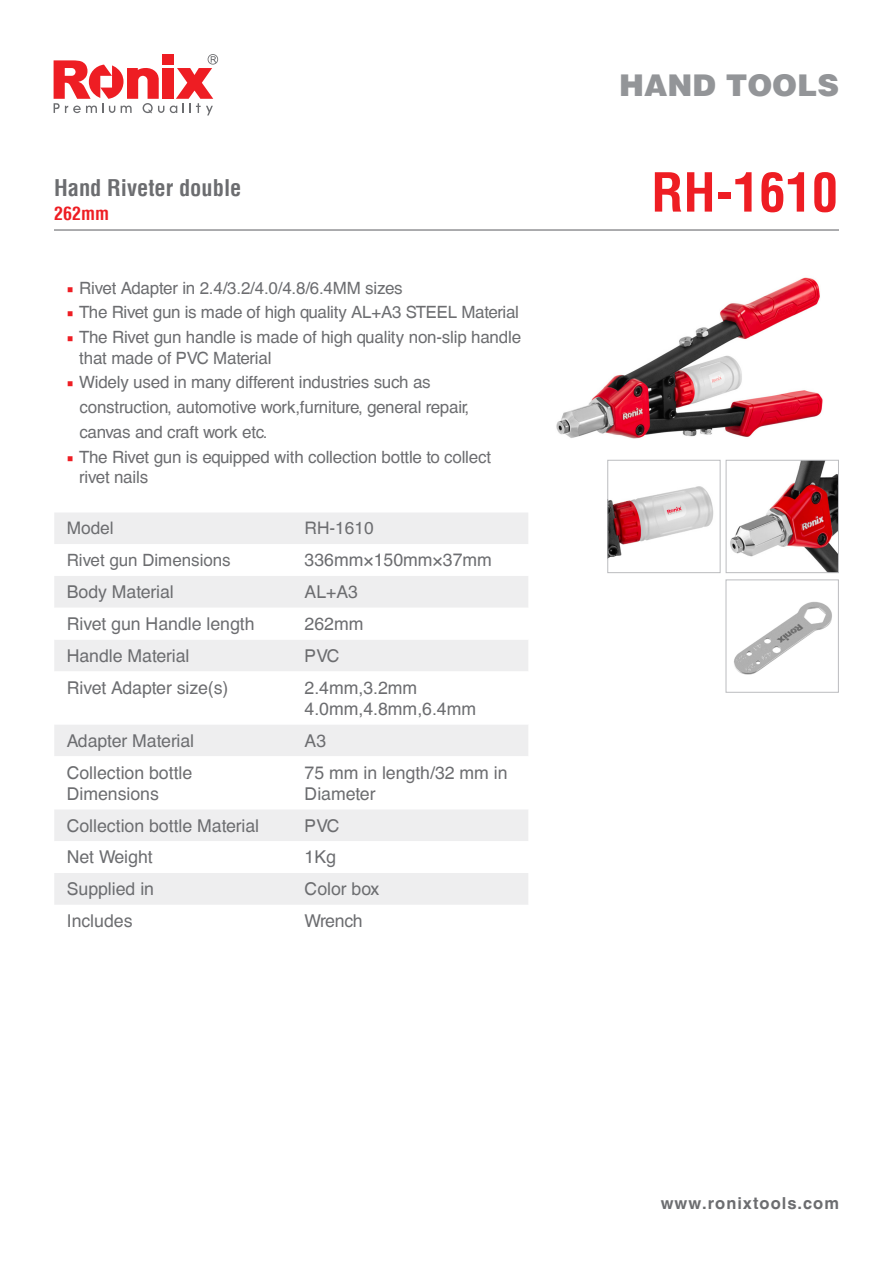
<style>
.page{position:relative;width:893px;height:1263px;background:#fff}
.page>*{position:absolute;margin:0;border:0;box-sizing:border-box;transform-origin:0 0}
.t1{font:700 condensed 52.5px "Helvetica LT";color:#ee1d23}
.t2{font:900 30px "Helvetica LT";color:#939598}
.t3{font:700 condensed 22.5px "Helvetica LT";color:#6c6d70}
.t4{font:700 condensed 18px "Helvetica LT";color:#ee1d23}
.t5{font:17.7px/21.1px "Helvetica CE";color:#6c6d70}
.t6{font:17.25px "Helvetica CE";color:#6c6d70}
.Paragraph_Style_1{font:16.95px/20.5px "Helvetica CE";letter-spacing:-.01em;color:#6c6d70}
.t7{font:700 16.5px "Helvetica CE";letter-spacing:.06em;color:#6c6d70}
.s1{font-family:"Minion Pro";color:#ee1d23}
</style>
<div class="page">
<svg style="left:170px;top:54px;width:48px;height:61px"></svg>
<div style="left:162px;top:68px;width:11px;height:31px;background:#ee1d23"></div>
<svg style="left:54px;top:60px;width:110px;height:53px"></svg>
<div style="left:162px;top:54px;width:11px;height:11px;background:#ee1d23"></div>
<div style="left:54px;top:513px;width:474px;height:31px;background:#eeeeef"></div>
<svg style="left:54px;top:576px;width:474px;height:329px"></svg>
<hr style="left:54px;top:229px;width:785px;height:2px;background:#6c6d70">
<img style="left:556px;top:277px;width:267px;height:162px">
<img style="left:609px;top:486px;width:105px;height:72px">
<div style="left:607px;top:460px;width:114px;height:113px;border:1px solid #bcbdc0"></div>
<img style="left:730px;top:462px;width:107px;height:109px">
<div style="left:726px;top:460px;width:113px;height:113px;border:1px solid #bcbdc0"></div>
<img style="left:734px;top:602px;width:98px;height:73px">
<div style="left:725px;top:579px;width:114px;height:114px;border:1px solid #bcbdc0"></div>
<p class="t3" style="left:54px;top:173px;width:189px">Hand Riveter double</p>
<p class="t4" style="left:54px;top:202px;width:57px">262mm</p>
<p class="Paragraph_Style_1" style="left:67px;top:278px;width:337px"><span class="s1">■</span> Rivet Adapter in 2.4/3.2/4.0/4.8/6.4MM sizes</p>
<p class="Paragraph_Style_1" style="left:67px;top:302px;width:454px"><span class="s1">■</span> The Rivet gun is made of high quality AL+A3 STEEL Material</p>
<p class="Paragraph_Style_1" style="left:79px;top:327px;width:443px;text-indent:-13px"><span class="s1">■</span> The Rivet gun handle is made of high quality non-slip handle that made of PVC Material</p>
<p class="Paragraph_Style_1" style="left:67px;top:372px;width:365px"><span class="s1">■</span> Widely used in many different industries such as</p>
<p class="Paragraph_Style_1" style="left:80px;top:397px;width:391px">construction, automotive work,furniture, general repair,</p>
<p class="Paragraph_Style_1" style="left:80px;top:422px;width:190px">canvas and craft work etc.</p>
<p class="Paragraph_Style_1" style="left:79px;top:447px;width:413px;text-indent:-13px"><span class="s1">■</span> The Rivet gun is equipped with collection bottle to collect rivet nails</p>
<p class="t6" style="left:67px;top:518px;width:48px">Model</p>
<p class="t6" style="left:305px;top:518px;width:71px">RH-1610</p>
<p class="Paragraph_Style_1" style="left:67px;top:550px;width:165px">Rivet gun Dimensions</p>
<p class="t5" style="left:305px;top:550px;width:189px">336mm×150mm×37mm</p>
<p class="t5" style="left:67px;top:581px;width:109px">Body Material</p>
<p class="t5" style="left:305px;top:581px;width:55px">AL+A3</p>
<p class="t5" style="left:67px;top:613px;width:189px">Rivet gun Handle length</p>
<p class="t5" style="left:305px;top:613px;width:60px">262mm</p>
<p class="t5" style="left:67px;top:645px;width:124px">Handle Material</p>
<p class="t5" style="left:305px;top:645px;width:36px">PVC</p>
<p class="t5" style="left:67px;top:677px;width:163px">Rivet Adapter size(s)</p>
<p class="t5" style="left:305px;top:677px;width:173px">2.4mm,3.2mm<br>4.0mm,4.8mm,6.4mm</p>
<p class="t5" style="left:67px;top:730px;width:129px">Adapter Material</p>
<p class="t5" style="left:305px;top:730px;width:23px">A3</p>
<p class="t5" style="left:67px;top:762px;width:127px">Collection bottle</p>
<p class="t5" style="left:67px;top:783px;width:94px">Dimensions</p>
<p class="t5" style="left:305px;top:762px;width:204px">75 mm in length/32 mm in<br>Diameter</p>
<p class="t5" style="left:67px;top:815px;width:194px">Collection bottle Material</p>
<p class="t5" style="left:305px;top:815px;width:36px">PVC</p>
<p class="t5" style="left:67px;top:847px;width:87px">Net Weight</p>
<p class="t5" style="left:305px;top:847px;width:33px">1Kg</p>
<p class="t5" style="left:67px;top:879px;width:89px">Supplied in</p>
<p class="t5" style="left:305px;top:879px;width:76px">Color box</p>
<p class="t5" style="left:67px;top:910px;width:67px">Includes</p>
<p class="t5" style="left:305px;top:910px;width:59px">Wrench</p>
<h2 class="t2" style="left:619px;top:65px;width:221px">HAND TOOLS</h2>
<p class="t1" style="left:651px;top:160px;width:188px">RH-1610</p>
<p class="t7" style="left:661px;top:1193px;width:180px">www.ronixtools.com</p>
</div>
